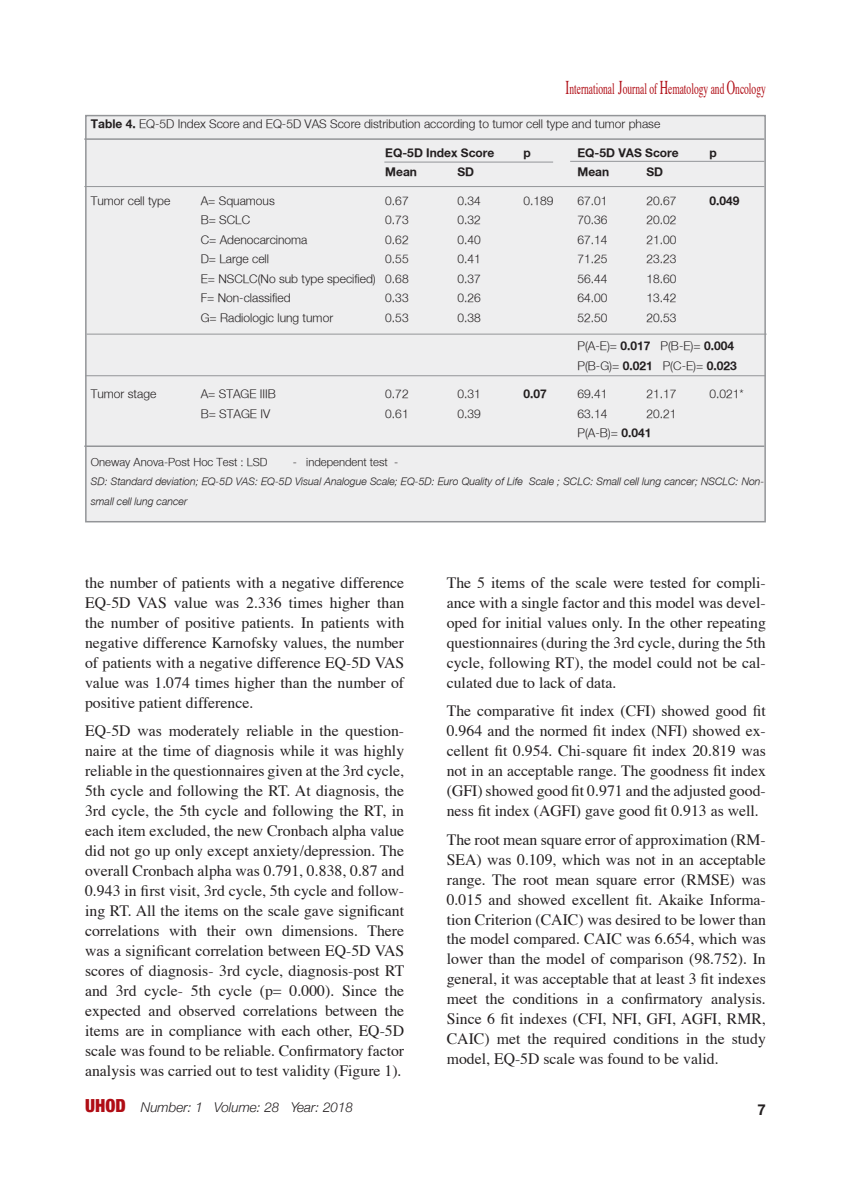
<style>
.page{position:relative;width:851px;height:1191px;background:#fff}
.page>*{position:absolute;margin:0;border:0;box-sizing:border-box;transform-origin:0 0}
.t1{font:15.9px "Times";color:#b00d15;scale:.6 1}
.t2{font:15.75px/20px "Times";color:#231f20;text-align:justify}
.t3{font:700 15px "Helvetica Neue";color:#231f20}
.t4{font:italic 300 13.5px "Helvetica Neue";color:#231f20}
.t5{font:300 12px/19.5px "Helvetica Neu";color:#231f20}
.t6{font:700 12px "Helvetica Neu";color:#231f20}
.t7{font:300 11.25px "Helvetica Neu";color:#231f20}
.t8{font:italic 300 10.5px/19.5px "Helvetica Neu";color:#231f20}
.s1{font-size:19.5px}
.s2{font-weight:700}
.s3{font-weight:900;font-style:normal;font-stretch:condensed;font-size:18px;color:#b00d15}
</style>
<div class="page">
<div style="left:86px;top:116px;width:679px;height:406px;background:#eeeeef"></div>
<div style="left:85px;top:115px;width:680px;height:407px;border:2px solid #939598"></div>
<hr style="left:84px;top:138px;width:680px;height:2px;background:#939598">
<hr style="left:84px;top:186px;width:680px;height:1px;background:#939598">
<hr style="left:87px;top:334px;width:679px;height:1px;background:#939598">
<hr style="left:85px;top:375px;width:680px;height:1px;background:#939598">
<hr style="left:84px;top:445px;width:680px;height:2px;background:#939598">
<hr style="left:384px;top:162px;width:169px;height:1px;background:#939598">
<hr style="left:570px;top:161px;width:194px;height:1px;background:#939598">
<p class="t1" style="left:565px;top:78px;width:335px"><span class="s1">I</span>nternational <span class="s1">J</span>ournal of <span class="s1">H</span>ematology and <span class="s1">O</span>ncology</p>
<p class="t5" style="left:91px;top:114px;width:571px"><span class="s2">Table 4.</span> EQ-5D Index Score and EQ-5D VAS Score distribution according to tumor cell type and tumor phase</p>
<p class="t6" style="left:385px;top:145px;width:111px">EQ-5D Index Score</p>
<p class="t6" style="left:523px;top:145px;width:9px">p</p>
<p class="t6" style="left:577px;top:145px;width:103px">EQ-5D VAS Score</p>
<p class="t6" style="left:709px;top:145px;width:9px">p</p>
<p class="t6" style="left:385px;top:164px;width:33px">Mean</p>
<p class="t6" style="left:457px;top:164px;width:18px">SD</p>
<p class="t6" style="left:577px;top:164px;width:33px">Mean</p>
<p class="t6" style="left:646px;top:164px;width:18px">SD</p>
<p class="t5" style="left:91px;top:190px;width:81px">Tumor cell type</p>
<p class="t5" style="left:201px;top:190px;width:76px">A= Squamous</p>
<p class="t5" style="left:385px;top:190px;width:25px">0.67</p>
<p class="t5" style="left:457px;top:190px;width:25px">0.34</p>
<p class="t5" style="left:523px;top:190px;width:32px">0.189</p>
<p class="t5" style="left:577px;top:190px;width:32px">67.01</p>
<p class="t5" style="left:646px;top:190px;width:32px">20.67</p>
<p class="t6" style="left:709px;top:193px;width:32px">0.049</p>
<p class="t5" style="left:201px;top:210px;width:51px">B= SCLC</p>
<p class="t5" style="left:385px;top:210px;width:25px">0.73</p>
<p class="t5" style="left:457px;top:210px;width:25px">0.32</p>
<p class="t5" style="left:577px;top:210px;width:32px">70.36</p>
<p class="t5" style="left:646px;top:210px;width:32px">20.02</p>
<p class="t5" style="left:201px;top:229px;width:108px">C= Adenocarcinoma</p>
<p class="t5" style="left:385px;top:229px;width:25px">0.62</p>
<p class="t5" style="left:457px;top:229px;width:25px">0.40</p>
<p class="t5" style="left:577px;top:229px;width:32px">67.14</p>
<p class="t5" style="left:646px;top:229px;width:32px">21.00</p>
<p class="t5" style="left:201px;top:249px;width:70px">D= Large cell</p>
<p class="t5" style="left:385px;top:249px;width:25px">0.55</p>
<p class="t5" style="left:457px;top:249px;width:25px">0.41</p>
<p class="t5" style="left:577px;top:249px;width:32px">71.25</p>
<p class="t5" style="left:646px;top:249px;width:32px">23.23</p>
<p class="t5" style="left:201px;top:268px;width:209px">E= NSCLC(No sub type specified) 0.68</p>
<p class="t5" style="left:457px;top:268px;width:25px">0.37</p>
<p class="t5" style="left:577px;top:268px;width:32px">56.44</p>
<p class="t5" style="left:646px;top:268px;width:32px">18.60</p>
<p class="t5" style="left:201px;top:288px;width:91px">F= Non-classified</p>
<p class="t5" style="left:385px;top:288px;width:25px">0.33</p>
<p class="t5" style="left:457px;top:288px;width:25px">0.26</p>
<p class="t5" style="left:577px;top:288px;width:32px">64.00</p>
<p class="t5" style="left:646px;top:288px;width:32px">13.42</p>
<p class="t5" style="left:201px;top:307px;width:134px">G= Radiologic lung tumor</p>
<p class="t5" style="left:385px;top:307px;width:25px">0.53</p>
<p class="t5" style="left:457px;top:307px;width:25px">0.38</p>
<p class="t5" style="left:577px;top:307px;width:32px">52.50</p>
<p class="t5" style="left:646px;top:307px;width:32px">20.53</p>
<p class="t5" style="left:577px;top:336px;width:161px">P(A-E)= <span class="s2">0.017</span> P(B-E)= <span class="s2">0.004<br></span>P(B-G)= <span class="s2">0.021</span> P(C-E)= <span class="s2">0.023</span></p>
<p class="t5" style="left:91px;top:384px;width:67px">Tumor stage</p>
<p class="t5" style="left:201px;top:384px;width:77px">A= STAGE IIIB</p>
<p class="t5" style="left:385px;top:384px;width:25px">0.72</p>
<p class="t5" style="left:457px;top:384px;width:25px">0.31</p>
<p class="t6" style="left:523px;top:386px;width:25px">0.07</p>
<p class="t5" style="left:577px;top:384px;width:32px">69.41</p>
<p class="t5" style="left:646px;top:384px;width:32px">21.17</p>
<p class="t5" style="left:709px;top:384px;width:36px">0.021*</p>
<p class="t5" style="left:201px;top:403px;width:71px">B= STAGE IV</p>
<p class="t5" style="left:385px;top:403px;width:25px">0.61</p>
<p class="t5" style="left:457px;top:403px;width:25px">0.39</p>
<p class="t5" style="left:577px;top:403px;width:32px">63.14</p>
<p class="t5" style="left:646px;top:403px;width:32px">20.21</p>
<p class="t5" style="left:577px;top:423px;width:75px">P(A-B)= <span class="s2">0.041</span></p>
<p class="t7" style="left:91px;top:455px;width:178px">Oneway Anova-Post Hoc Test : LSD</p>
<p class="t7" style="left:293px;top:455px;width:107px">- independent test -</p>
<p class="t8" style="left:91px;top:471px;width:675px">SD: Standard deviation; EQ-5D VAS: EQ-5D Visual Analogue Scale; EQ-5D: Euro Quality of Life Scale ; SCLC: Small cell lung cancer; NSCLC: Non&shy;small cell lung cancer</p>
<p class="t2" style="left:85px;top:574px;width:320px">the number of patients with a negative difference EQ-5D VAS value was 2.336 times higher than the number of positive patients. In patients with negative difference Karnofsky values, the number of patients with a negative difference EQ-5D VAS value was 1.074 times higher than the number of positive patient difference.</p>
<p class="t2" style="left:85px;top:722px;width:321px">EQ-5D was moderately reliable in the question&shy;naire at the time of diagnosis while it was highly reliable in the questionnaires given at the 3rd cycle, 5th cycle and following the RT. At diagnosis, the 3rd cycle, the 5th cycle and following the RT, in each item excluded, the new Cronbach alpha value did not go up only except anxiety/depression. The overall Cronbach alpha was 0.791, 0.838, 0.87 and 0.943 in first visit, 3rd cycle, 5th cycle and follow&shy;ing RT. All the items on the scale gave significant correlations with their own dimensions. There was a significant correlation between EQ-5D VAS scores of diagnosis- 3rd cycle, diagnosis-post RT and 3rd cycle- 5th cycle (p= 0.000). Since the expected and observed correlations between the items are in compliance with each other, EQ-5D scale was found to be reliable. Confirmatory factor analysis was carried out to test validity (Figure 1).</p>
<p class="t2" style="left:446px;top:574px;width:320px">The 5 items of the scale were tested for compli&shy;ance with a single factor and this model was devel&shy;oped for initial values only. In the other repeating questionnaires (during the 3rd cycle, during the 5th cycle, following RT), the model could not be cal&shy;culated due to lack of data.</p>
<p class="t2" style="left:446px;top:702px;width:320px">The comparative fit index (CFI) showed good fit 0.964 and the normed fit index (NFI) showed ex&shy;cellent fit 0.954. Chi-square fit index 20.819 was not in an acceptable range. The goodness fit index (GFI) showed good fit 0.971 and the adjusted good&shy;ness fit index (AGFI) gave good fit 0.913 as well.</p>
<p class="t2" style="left:446px;top:830px;width:320px">The root mean square error of approximation (RM-SEA) was 0.109, which was not in an acceptable range. The root mean square error (RMSE) was 0.015 and showed excellent fit. Akaike Informa&shy;tion Criterion (CAIC) was desired to be lower than the model compared. CAIC was 6.654, which was lower than the model of comparison (98.752). In general, it was acceptable that at least 3 fit indexes meet the conditions in a confirmatory analysis.<br>Since 6 fit indexes (CFI, NFI, GFI, AGFI, RMR, CAIC) met the required conditions in the study model, EQ-5D scale was found to be valid.</p>
<p class="t4" style="left:85px;top:1096px;width:269px"><span class="s3">UHOD</span> Number: 1 Volume: 28 Year: 2018</p>
<p class="t3" style="left:757px;top:1096px;width:10px">7</p>
</div>
